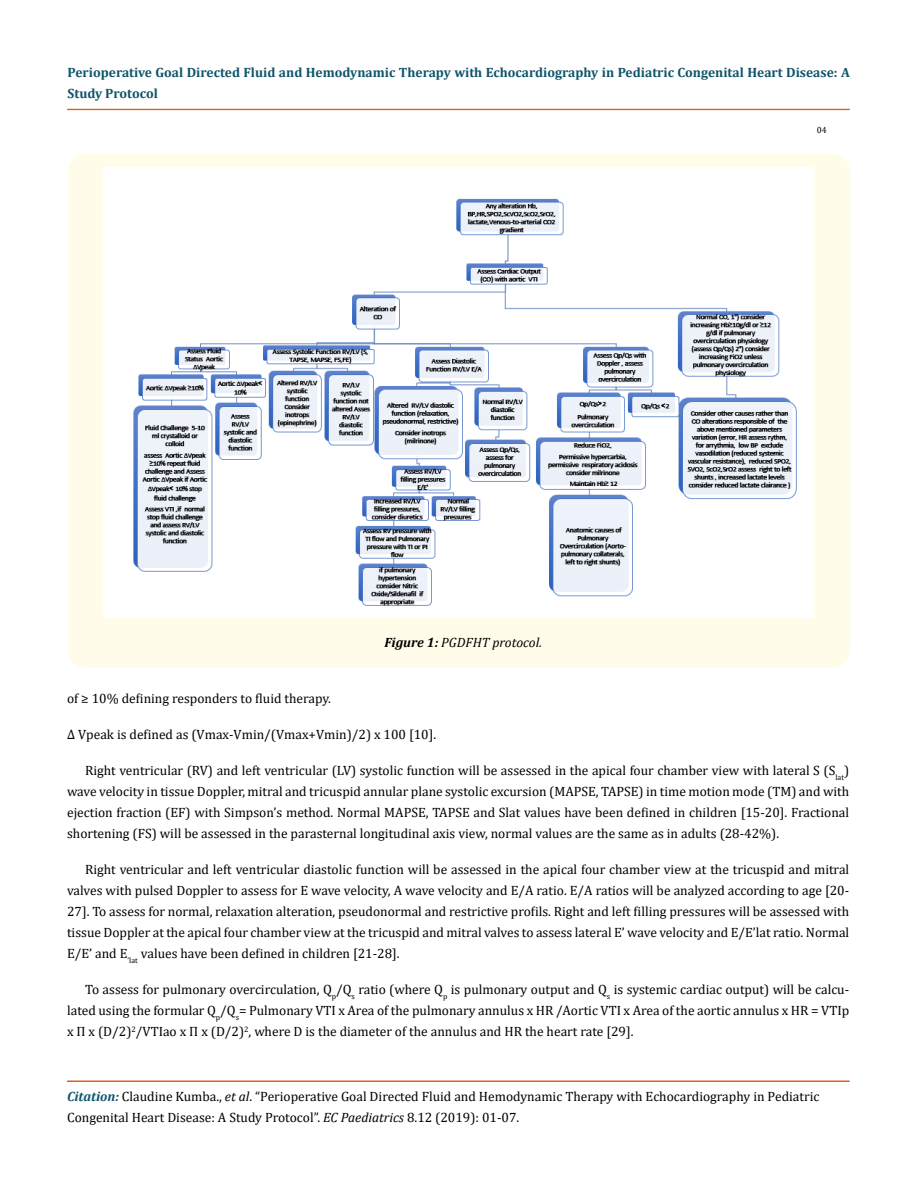
<style>
.page{position:relative;width:917px;height:1190px;background:#fff}
.page>*{position:absolute;margin:0;border:0;box-sizing:border-box;transform-origin:0 0}
.t1{font:13.5px/21px "Cambria";color:#000;text-align:justify}
.t2{font:700 13.5px/21px "Cambria";color:#0e546a}
.t3{font:italic 13.5px "Cambria";color:#000}
.t4{font:9px "Cambria";color:#000}
.s1{font-weight:700}
.s2{font-weight:700;font-style:italic;color:#0e546a}
.s3{font-style:italic}
</style>
<div class="page">
<div style="left:67px;top:109px;width:782px;height:1px;border:1px solid #e05d1a"></div>
<div style="left:67px;top:1081px;width:782px;height:1px;border:1px solid #e05d1a"></div>
<div style="left:68px;top:154px;width:782px;height:514px;background:#fffde9;border-radius:18px"></div>
<img style="left:103px;top:168px;width:710px;height:449px">
<p class="t2" style="left:68px;top:61px;width:783px">Perioperative Goal Directed Fluid and Hemodynamic Therapy with Echocardiography in Pediatric Congenital Heart Disease: A<br>Study Protocol</p>
<p class="t3" style="left:384px;top:632px;width:159px"><span class="s1">Figure 1:</span> PGDFHT protocol.</p>
<p class="t4" style="left:816px;top:124px;width:11px">04</p>
<p class="t1" style="left:67px;top:688px;width:265px">of ≥ 10% defining responders to fluid therapy.</p>
<p class="t1" style="left:67px;top:724px;width:370px">Δ Vpeak is defined as (Vmax-Vmin/(Vmax+Vmin)/2) x 100 [10].</p>
<p class="t1" style="left:67px;top:760px;width:783px;text-indent:18px">Right ventricular (RV) and left ventricular (LV) systolic function will be assessed in the apical four chamber view with lateral S (S<sub>lat</sub>) wave velocity in tissue Doppler, mitral and tricuspid annular plane systolic excursion (MAPSE, TAPSE) in time motion mode (TM) and with ejection fraction (EF) with Simpson’s method. Normal MAPSE, TAPSE and Slat values have been defined in children [15-20]. Fractional shortening (FS) will be assessed in the parasternal longitudinal axis view, normal values are the same as in adults (28-42%).</p>
<p class="t1" style="left:67px;top:859px;width:783px;text-indent:18px">Right ventricular and left ventricular diastolic function will be assessed in the apical four chamber view at the tricuspid and mitral valves with pulsed Doppler to assess for E wave velocity, A wave velocity and E/A ratio. E/A ratios will be analyzed according to age [20- 27]. To assess for normal, relaxation alteration, pseudonormal and restrictive profils. Right and left filling pressures will be assessed with tissue Doppler at the apical four chamber view at the tricuspid and mitral valves to assess lateral E’ wave velocity and E/E’lat ratio. Normal E/E’ and E<sub>’lat</sub> values have been defined in children [21-28].</p>
<p class="t1" style="left:67px;top:979px;width:783px;text-indent:18px">To assess for pulmonary overcirculation, Q<sub>p</sub>/Q<sub>s</sub> ratio (where Q<sub>p</sub> is pulmonary output and Q<sub>s</sub> is systemic cardiac output) will be calcu&shy;lated using the formular Q<sub>p</sub>/Q<sub>s</sub>= Pulmonary VTI x Area of the pulmonary annulus x HR /Aortic VTI x Area of the aortic annulus x HR = VTIp x Π x (D/2)<sup>2</sup>/VTIao x Π x (D/2)<sup>2</sup>, where D is the diameter of the annulus and HR the heart rate [29].</p>
<p class="t1" style="left:67px;top:1086px;width:753px"><span class="s2">Citation:</span> Claudine Kumba., <span class="s3">et al</span>. “Perioperative Goal Directed Fluid and Hemodynamic Therapy with Echocardiography in Pediatric<br>Congenital Heart Disease: A Study Protocol”. <span class="s3">EC Paediatrics</span> 8.12 (2019): 01-07.</p>
</div>
